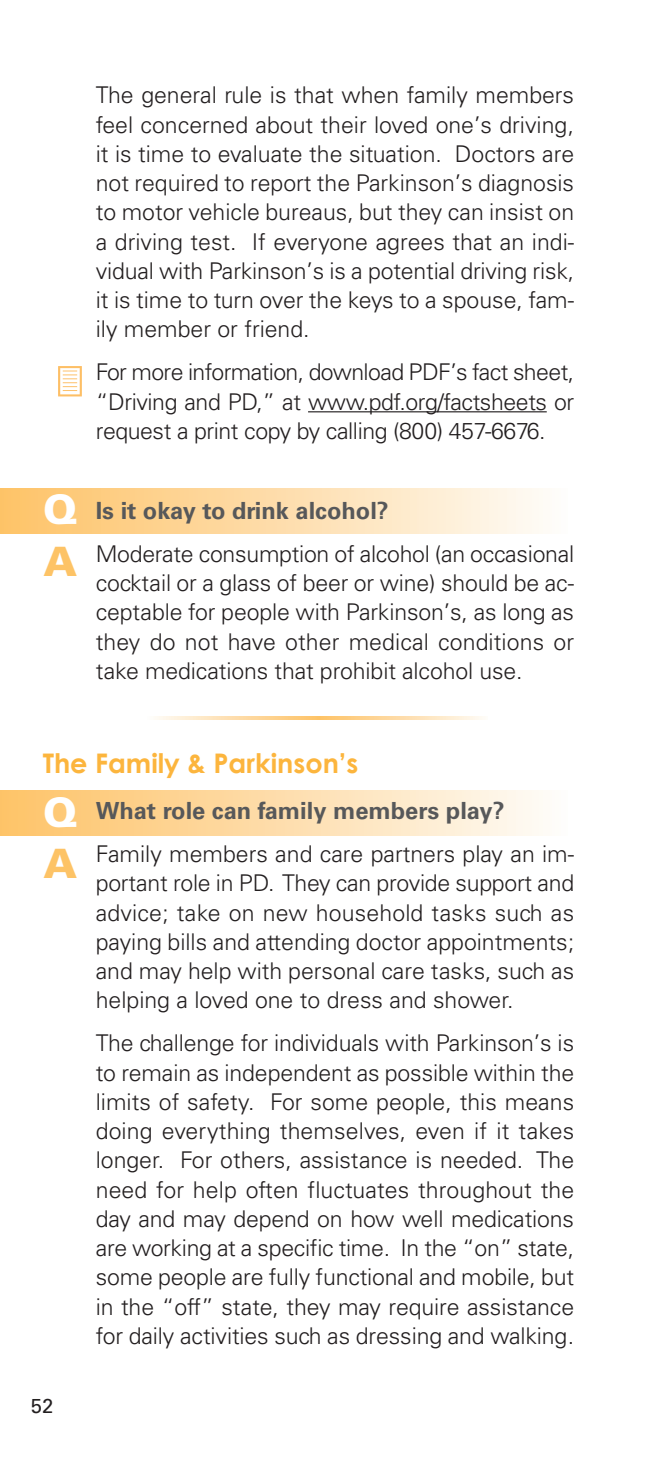
<style>
.page{position:relative;width:669px;height:1458px;background:#fff}
.page>*{position:absolute;margin:0;border:0;box-sizing:border-box;transform-origin:0 0}
.t1{font:900 40.5px/51.5px "Univers";color:#fff}
.t2{font:700 27px "Century Gothic";color:#fcb53d}
.t3{font:700 23.62px "Univers";color:#57585a}
.t4{font:300 22.95px/29.2px "Univers";letter-spacing:-.005em;color:#231f20;text-align:justify}
.t5{font:20.25px "Univers";color:#231f20}
.s1{color:#fdc366}
</style>
<div class="page">
<svg style="left:155px;top:716px;width:328px;height:3px"></svg>
<div style="left:0;top:791px;width:567px;height:45px;background:linear-gradient(to right,#fec266,#fefcf8)"></div>
<div style="left:0;top:488px;width:567px;height:45px;background:linear-gradient(to right,#fec265,#fefcf8)"></div>
<svg style="left:58px;top:366px;width:24px;height:30px"></svg>
<hr style="left:308px;top:411px;width:238px;height:1px;background:#231f20">
<p class="t4" style="left:96px;top:83px;width:479px">The general rule is that when family members feel concerned about their loved one’s driving, it is time to evaluate the situation. Doctors are not required to report the Parkinson’s diagnosis to motor vehicle bureaus, but they can insist on a driving test. If everyone agrees that an indi&shy;vidual with Parkinson’s is a potential driving risk, it is time to turn over the keys to a spouse, fam&shy;ily member or friend.</p>
<p class="t4" style="left:96px;top:360px;width:479px">For more information, download PDF’s fact sheet, “Driving and PD,” at www.pdf.org/factsheets or request a print copy by calling (800) 457-6676.</p>
<p class="t1" style="left:43px;top:488px;width:36px">Q<br><span class="s1">A</span></p>
<p class="t3" style="left:96px;top:502px;width:294px">Is it okay to drink alcohol?</p>
<p class="t4" style="left:96px;top:541px;width:479px">Moderate consumption of alcohol (an occasional cocktail or a glass of beer or wine) should be ac&shy;ceptable for people with Parkinson’s, as long as they do not have other medical conditions or take medications that prohibit alcohol use.</p>
<p class="t2" style="left:43px;top:752px;width:317px">the Family &amp; Parkinson’s</p>
<p class="t1" style="left:43px;top:790px;width:36px">Q<br><span class="s1">A</span></p>
<p class="t3" style="left:96px;top:802px;width:410px">What role can family members play?</p>
<p class="t4" style="left:96px;top:841px;width:479px">Family members and care partners play an im&shy;portant role in PD. They can provide support and advice; take on new household tasks such as paying bills and attending doctor appointments; and may help with personal care tasks, such as helping a loved one to dress and shower.</p>
<p class="t4" style="left:96px;top:1031px;width:479px">The challenge for individuals with Parkinson’s is to remain as independent as possible within the limits of safety. For some people, this means doing everything themselves, even if it takes longer. For others, assistance is needed. The need for help often fluctuates throughout the day and may depend on how well medications are working at a specific time. In the “on” state, some people are fully functional and mobile, but in the “off” state, they may require assistance for daily activities such as dressing and walking.</p>
<p class="t5" style="left:31px;top:1399px;width:24px">52</p>
</div>
